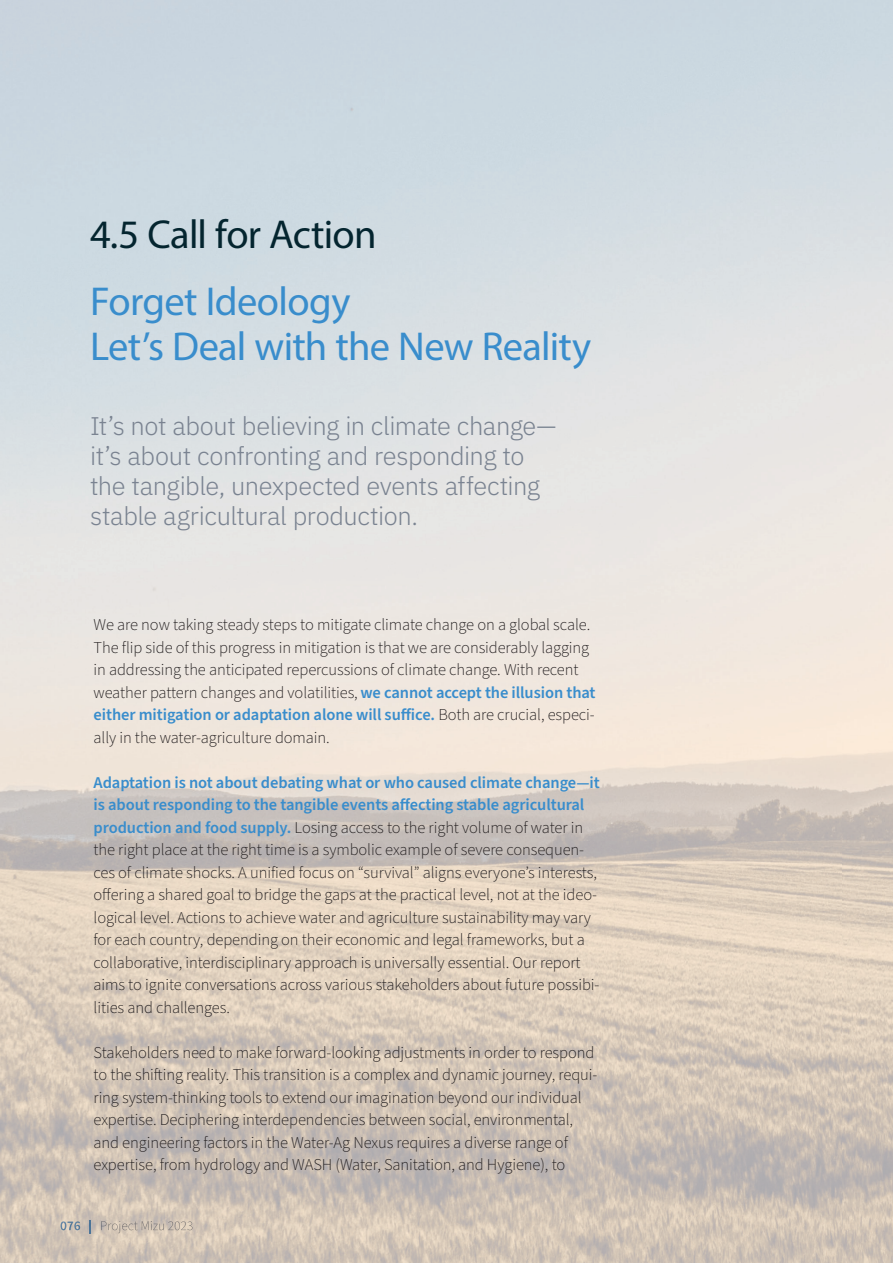
<style>
.page{position:relative;width:893px;height:1263px;background:#fff}
.page>*{position:absolute;margin:0;border:0;box-sizing:border-box;transform-origin:0 0}
.t1{font:40.5px/45px "Myriad Pro";letter-spacing:-.015em;color:#398dcc}
.t2{font:40.5px "Myriad Pro";letter-spacing:-.02em;color:#04252f}
.t3{font:300 25.5px/30px "IBM Plex Sans";letter-spacing:-.015em;color:#7a8391}
.t4{font:300 16.5px/22.5px "Source Sans Pro";letter-spacing:-.005em;color:#231f20}
.s1{font-weight:600;color:#398dcc}
</style>
<div class="page">
<img style="left:0;top:0;width:893px;height:1263px">
<img style="left:61px;top:1221px;width:19px;height:9px">
<svg style="left:90px;top:1220px;width:7px;height:13px"></svg>
<img style="left:101px;top:1221px;width:92px;height:12px">
<h1 class="t2" style="left:90px;top:209px;width:288px">4.5 Call for Action</h1>
<h1 class="t1" style="left:90px;top:278px;width:503px">Forget Ideology<br>Let’s Deal with the New Reality</h1>
<h2 class="t3" style="left:90px;top:409px;width:468px">It’s not about believing in climate change— it’s about confronting and responding to the tangible, unexpected events affecting stable agricultural production.</h2>
<p class="t4" style="left:94px;top:614px;width:504px">We are now taking steady steps to mitigate climate change on a global scale.<br>The flip side of this progress in mitigation is that we are considerably lagging in addressing the anticipated repercussions of climate change. With recent weather pattern changes and volatilities, <span class="s1">we cannot accept the illusion that either mitigation or adaptation alone will suffice.</span> Both are crucial, especi&shy;ally in the water-agriculture domain.</p>
<p class="t4" style="left:94px;top:771px;width:508px"><span class="s1">Adaptation is not about debating what or who caused climate change—it is about responding to the tangible events affecting stable agricultural production and food supply.</span> Losing access to the right volume of water in the right place at the right time is a symbolic example of severe consequen&shy;ces of climate shocks. A unified focus on “survival” aligns everyone’s interests, offering a shared goal to bridge the gaps at the practical level, not at the ideo&shy;logical level. Actions to achieve water and agriculture sustainability may vary for each country, depending on their economic and legal frameworks, but a collaborative, interdisciplinary approach is universally essential. Our report aims to ignite conversations across various stakeholders about future possibi&shy;lities and challenges.</p>
<p class="t4" style="left:94px;top:1041px;width:505px">Stakeholders need to make forward-looking adjustments in order to respond to the shifting reality. This transition is a complex and dynamic journey, requi&shy;ring system-thinking tools to extend our imagination beyond our individual expertise. Deciphering interdependencies between social, environmental, and engineering factors in the Water-Ag Nexus requires a diverse range of expertise, from hydrology and WASH (Water, Sanitation, and Hygiene), to</p>
</div>
